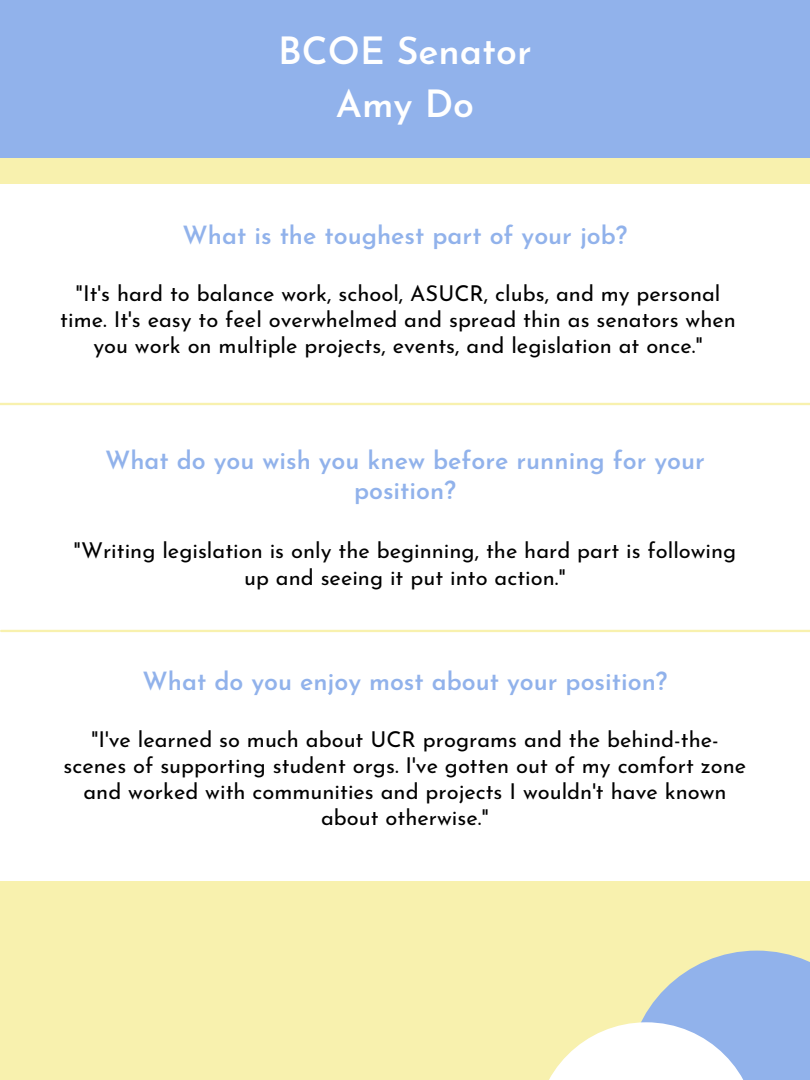
<style>
.page{position:relative;width:810px;height:1080px;background:#f8f1ae}
.page>*{position:absolute;margin:0;border:0;box-sizing:border-box;transform-origin:0 0}
.t1{font:600 37.5px/52.5px "Josefin Sans";color:#fff;text-align:center}
.t2{font:600 25px/30px "Josefin Sans";color:#91b2eb;text-align:center}
.t3{font:21.88px/26.2px "Josefin Sans";color:#000;text-align:center}
</style>
<div class="page">
<div style="left:0;top:0;width:810px;height:157px;background:#91b2eb"></div>
<div style="left:0;top:184px;width:810px;height:896px;background:#fff"></div>
<hr style="left:1px;top:630px;width:809px;height:2px;background:#f8f1ae">
<hr style="left:0;top:403px;width:810px;height:2px;background:#f8f1ae">
<div style="left:0;top:881px;width:810px;height:199px;background:#f8f1ae"></div>
<svg style="left:549px;top:951px;width:261px;height:129px"></svg>
<h1 class="t1" style="left:278px;top:28px;width:255px">BCOE Senator<br>Amy Do</h1>
<p class="t2" style="left:183px;top:223px;width:446px">What is the toughest part of your job?</p>
<p class="t3" style="left:60px;top:282px;width:677px">"It's hard to balance work, school, ASUCR, clubs, and my personal time. It's easy to feel overwhelmed and spread thin as senators when you work on multiple projects, events, and legislation at once."</p>
<p class="t2" style="left:105px;top:448px;width:601px">What do you wish you knew before running for your position?</p>
<p class="t3" style="left:74px;top:540px;width:664px">"Writing legislation is only the beginning, the hard part is following up and seeing it put into action."</p>
<p class="t2" style="left:143px;top:669px;width:526px">What do you enjoy most about your position?</p>
<p class="t3" style="left:64px;top:728px;width:684px">"I've learned so much about UCR programs and the behind-the&shy;scenes of supporting student orgs. I've gotten out of my comfort zone and worked with communities and projects I wouldn't have known about otherwise."</p>
</div>
